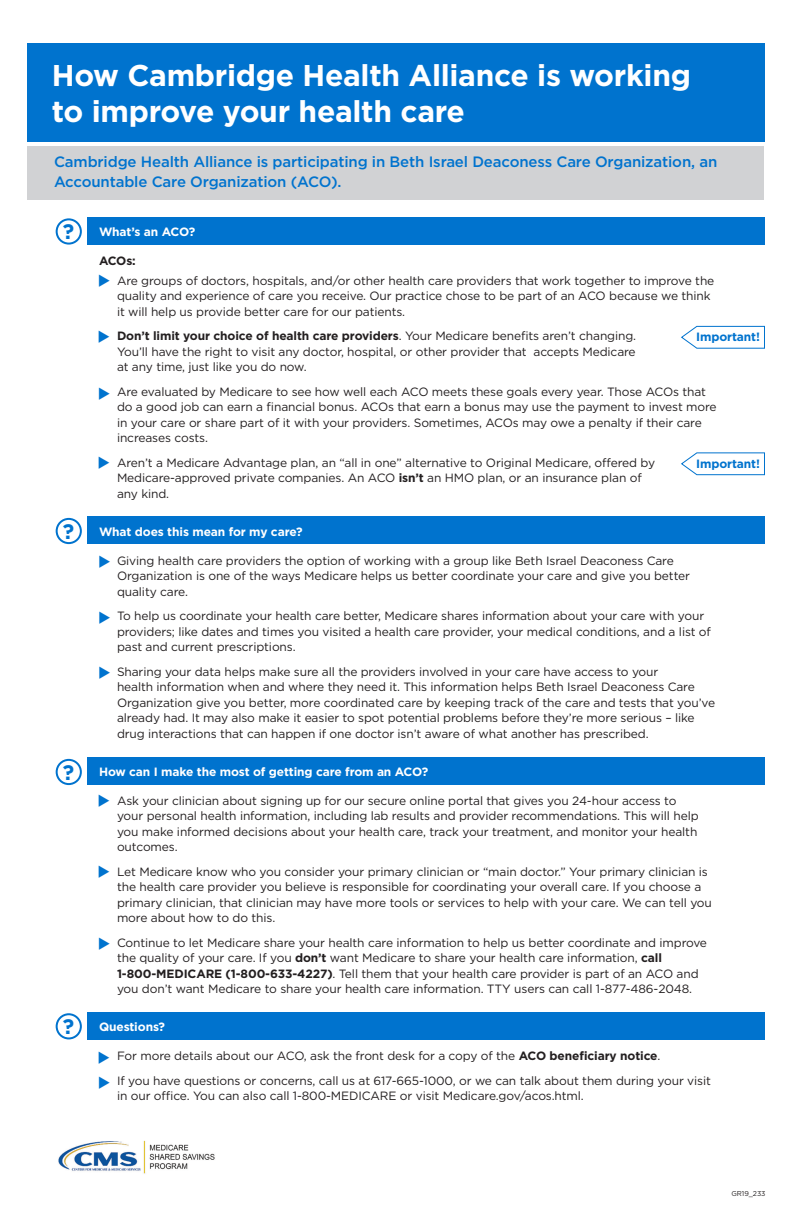
<style>
.page{position:relative;width:792px;height:1224px;background:#fff}
.page>*{position:absolute;margin:0;border:0;box-sizing:border-box;transform-origin:0 0}
.t1{font:700 30px/36px "Gotham";letter-spacing:-.01em;color:#fff}
.t2{font:700 21px "Gotham";color:#0073ce}
.t3{font:500 15px/20px "Gotham";letter-spacing:-.01em;color:#0073ce}
.t4{font:12px/15.5px "Gotham";letter-spacing:-.01em;color:#231f20}
.t5{font:700 12px "Gotham";letter-spacing:-.01em;color:#fff}
.t6{font:700 12px "Gotham";letter-spacing:-.01em;color:#0073ce}
.t7{font:700 12px "Gotham";color:#231f20}
.t8{font:7px "Gotham";letter-spacing:-.01em;color:#231f20}
.s1{font-weight:700}
</style>
<div class="page">
<div style="left:27px;top:43px;width:737px;height:99px;background:#0073ce"></div>
<div style="left:28px;top:147px;width:736px;height:53px;background:#d1d2d4"></div>
<div style="left:88px;top:217px;width:677px;height:28px;background:#0073ce"></div>
<div style="left:88px;top:517px;width:677px;height:27px;background:#0073ce"></div>
<div style="left:88px;top:757px;width:677px;height:28px;background:#0073ce"></div>
<div style="left:88px;top:1012px;width:677px;height:28px;background:#0073ce"></div>
<svg style="left:681px;top:325px;width:84px;height:24px"></svg>
<svg style="left:681px;top:452px;width:84px;height:24px"></svg>
<div style="left:56px;top:218px;width:26px;height:27px;border:2px solid #0073ce;border-radius:50%"></div>
<div style="left:56px;top:518px;width:26px;height:26px;border:2px solid #0073ce;border-radius:50%"></div>
<div style="left:56px;top:759px;width:26px;height:26px;border:2px solid #0073ce;border-radius:50%"></div>
<div style="left:56px;top:1013px;width:26px;height:26px;border:2px solid #0073ce;border-radius:50%"></div>
<img style="left:58px;top:1140px;width:157px;height:34px">
<h1 class="t1" style="left:52px;top:57px;width:641px">How Cambridge Health Alliance is working to improve your health care</h1>
<p class="t3" style="left:54px;top:152px;width:665px">Cambridge Health Alliance is participating in Beth Israel Deaconess Care Organization, an<br>Accountable Care Organization (ACO).</p>
<p class="t5" style="left:99px;top:223px;width:98px">What’s an ACO?</p>
<p class="t7" style="left:99px;top:252px;width:38px">ACOs:</p>
<p class="t4" style="left:117px;top:272px;width:599px">Are groups of doctors, hospitals, and/or other health care providers that work together to improve the quality and experience of care you receive. Our practice chose to be part of an ACO because we think it will help us provide better care for our patients.</p>
<p class="t4" style="left:117px;top:328px;width:521px;text-align:justify"><span class="s1">Don’t limit your choice of health care providers</span>. Your Medicare benefits aren’t changing.<br>You’ll have the right to visit any doctor, hospital, or other provider that accepts Medicare at any time, just like you do now.</p>
<p class="t4" style="left:117px;top:383px;width:601px">Are evaluated by Medicare to see how well each ACO meets these goals every year. Those ACOs that do a good job can earn a financial bonus. ACOs that earn a bonus may use the payment to invest more in your care or share part of it with your providers. Sometimes, ACOs may owe a penalty if their care increases costs.</p>
<p class="t4" style="left:117px;top:454px;width:540px">Aren’t a Medicare Advantage plan, an “all in one” alternative to Original Medicare, offered by<br>Medicare-approved private companies. An ACO <span class="s1">isn’t</span> an HMO plan, or an insurance plan of any kind.</p>
<p class="t5" style="left:99px;top:523px;width:205px">What does this mean for my care?</p>
<p class="t4" style="left:117px;top:552px;width:575px">Giving health care providers the option of working with a group like Beth Israel Deaconess Care<br>Organization is one of the ways Medicare helps us better coordinate your care and give you better quality care.</p>
<p class="t4" style="left:117px;top:608px;width:596px">To help us coordinate your health care better, Medicare shares information about your care with your providers; like dates and times you visited a health care provider, your medical conditions, and a list of past and current prescriptions.</p>
<p class="t4" style="left:117px;top:663px;width:600px">Sharing your data helps make sure all the providers involved in your care have access to your<br>health information when and where they need it. This information helps Beth Israel Deaconess Care Organization give you better, more coordinated care by keeping track of the care and tests that you’ve already had. It may also make it easier to spot potential problems before they’re more serious – like drug interactions that can happen if one doctor isn’t aware of what another has prescribed.</p>
<p class="t5" style="left:99px;top:763px;width:331px">How can I make the most of getting care from an ACO?</p>
<p class="t4" style="left:117px;top:792px;width:583px">Ask your clinician about signing up for our secure online portal that gives you 24-hour access to your personal health information, including lab results and provider recommendations. This will help you make informed decisions about your health care, track your treatment, and monitor your health outcomes.</p>
<p class="t4" style="left:117px;top:863px;width:597px">Let Medicare know who you consider your primary clinician or “main doctor.” Your primary clinician is the health care provider you believe is responsible for coordinating your overall care. If you choose a primary clinician, that clinician may have more tools or services to help with your care. We can tell you more about how to do this.</p>
<p class="t4" style="left:117px;top:934px;width:592px">Continue to let Medicare share your health care information to help us better coordinate and improve the quality of your care. If you <span class="s1">don’t</span> want Medicare to share your health care information, <span class="s1">call 1-800-MEDICARE (1-800-633-4227)</span>. Tell them that your health care provider is part of an ACO and you don’t want Medicare to share your health care information. TTY users can call 1-877-486-2048.</p>
<p class="t5" style="left:99px;top:1019px;width:68px">Questions?</p>
<p class="t4" style="left:117px;top:1043px;width:595px;line-height:24.5px">For more details about our ACO, ask the front desk for a copy of the <span class="s1">ACO beneficiary notice</span>.<br>If you have questions or concerns, call us at 617-665-1000, or we can talk about them during your visit</p>
<p class="t4" style="left:117px;top:1088px;width:468px">in our office. You can also call 1-800-MEDICARE or visit Medicare.gov/acos.html.</p>
<h2 class="t2" style="left:63px;top:218px;width:13px">?</h2>
<p class="t6" style="left:696px;top:329px;width:65px">Important!</p>
<p class="t6" style="left:696px;top:456px;width:65px">Important!</p>
<h2 class="t2" style="left:63px;top:517px;width:13px">?</h2>
<h2 class="t2" style="left:63px;top:758px;width:13px">?</h2>
<h2 class="t2" style="left:63px;top:1013px;width:13px">?</h2>
<p class="t8" style="left:732px;top:1189px;width:36px">GR19_233</p>
</div>
